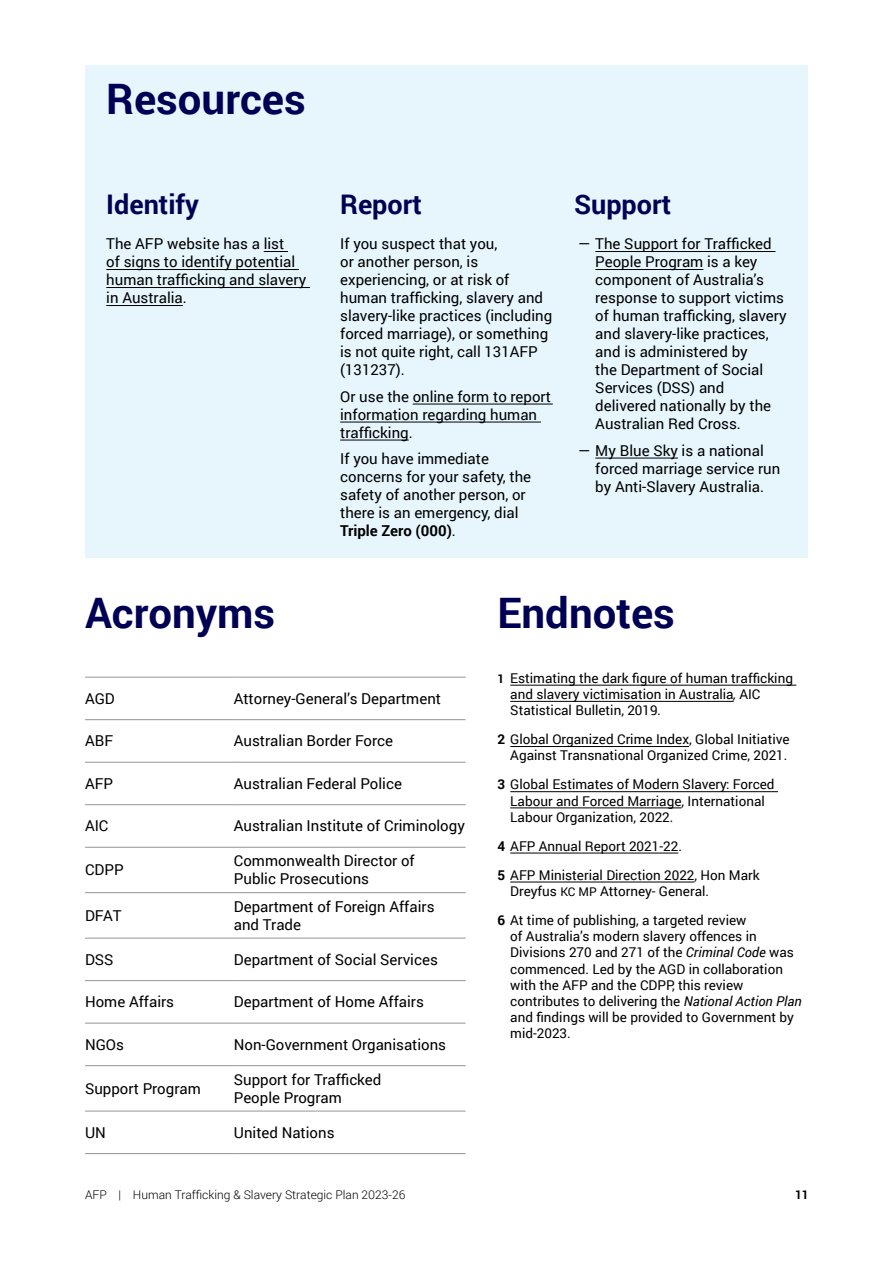
<style>
.page{position:relative;width:893px;height:1263px;background:#fff}
.page>*{position:absolute;margin:0;border:0;box-sizing:border-box;transform-origin:0 0}
.t1{font:700 42px "Roboto";color:#000054}
.t2{font:700 27px "Roboto";color:#000054}
.t3{font:15px/18px "Roboto";color:#000}
.t4{font:13.5px/16.2px "Roboto";color:#000}
.t5{font:300 12px "Roboto";color:#000}
.t6{font:700 12px "Roboto";color:#000}
.s1{font-weight:700}
.s2{font-weight:700;font-size:12px}
.s3{font-style:italic}
.s4{font-size:12px}
</style>
<div class="page">
<div style="left:85px;top:66px;width:723px;height:492px;background:#e7f6fd"></div>
<svg style="left:264px;top:251px;width:24px;height:1px"></svg>
<hr style="left:106px;top:269px;width:193px;height:1px;background:#000">
<hr style="left:106px;top:287px;width:204px;height:1px;background:#000">
<hr style="left:106px;top:305px;width:77px;height:1px;background:#000">
<hr style="left:413px;top:404px;width:140px;height:1px;background:#000">
<hr style="left:340px;top:422px;width:201px;height:1px;background:#000">
<hr style="left:340px;top:440px;width:69px;height:1px;background:#000">
<hr style="left:595px;top:251px;width:180px;height:1px;background:#000">
<hr style="left:595px;top:269px;width:108px;height:1px;background:#000">
<hr style="left:595px;top:458px;width:83px;height:1px;background:#000">
<hr style="left:85px;top:677px;width:149px;height:1px;background:#939598">
<hr style="left:234px;top:677px;width:232px;height:1px;background:#939598">
<hr style="left:85px;top:719px;width:149px;height:1px;background:#939598">
<hr style="left:234px;top:719px;width:232px;height:1px;background:#939598">
<hr style="left:85px;top:762px;width:149px;height:1px;background:#939598">
<hr style="left:234px;top:762px;width:232px;height:1px;background:#939598">
<hr style="left:85px;top:804px;width:149px;height:1px;background:#939598">
<hr style="left:234px;top:804px;width:232px;height:1px;background:#939598">
<hr style="left:85px;top:847px;width:149px;height:1px;background:#939598">
<hr style="left:234px;top:847px;width:232px;height:1px;background:#939598">
<hr style="left:85px;top:892px;width:149px;height:1px;background:#939598">
<hr style="left:234px;top:892px;width:232px;height:1px;background:#939598">
<hr style="left:85px;top:938px;width:149px;height:1px;background:#939598">
<hr style="left:234px;top:938px;width:232px;height:1px;background:#939598">
<hr style="left:85px;top:980px;width:149px;height:1px;background:#939598">
<hr style="left:234px;top:980px;width:232px;height:1px;background:#939598">
<hr style="left:85px;top:1023px;width:149px;height:1px;background:#939598">
<hr style="left:234px;top:1023px;width:232px;height:1px;background:#939598">
<hr style="left:85px;top:1065px;width:149px;height:1px;background:#939598">
<hr style="left:234px;top:1065px;width:232px;height:1px;background:#939598">
<hr style="left:85px;top:1111px;width:149px;height:1px;background:#939598">
<hr style="left:234px;top:1111px;width:232px;height:1px;background:#939598">
<hr style="left:85px;top:1153px;width:149px;height:1px;background:#939598">
<hr style="left:234px;top:1153px;width:232px;height:1px;background:#939598">
<hr style="left:510px;top:685px;width:286px;height:1px;background:#000">
<hr style="left:510px;top:701px;width:224px;height:1px;background:#000">
<hr style="left:510px;top:746px;width:179px;height:1px;background:#000">
<hr style="left:510px;top:791px;width:268px;height:1px;background:#000">
<hr style="left:510px;top:808px;width:171px;height:1px;background:#000">
<hr style="left:510px;top:853px;width:168px;height:1px;background:#000">
<hr style="left:510px;top:882px;width:185px;height:1px;background:#000">
<h1 class="t1" style="left:106px;top:69px;width:201px">Resources</h1>
<h2 class="t2" style="left:106px;top:186px;width:94px">Identify</h2>
<p class="t3" style="left:106px;top:234px;width:201px">The AFP website has a list<br>of signs to identify potential human trafficking and slavery in Australia.</p>
<h1 class="t1" style="left:85px;top:584px;width:192px">Acronyms</h1>
<h2 class="t2" style="left:340px;top:186px;width:83px">Report</h2>
<p class="t3" style="left:340px;top:234px;width:214px">If you suspect that you,<br>or another person, is experiencing, or at risk of human trafficking, slavery and slavery-like practices (including forced marriage), or something is not quite right, call 131AFP (131237).</p>
<p class="t3" style="left:340px;top:387px;width:212px">Or use the online form to report information regarding human trafficking.</p>
<p class="t3" style="left:340px;top:449px;width:192px">If you have immediate concerns for your safety, the safety of another person, or there is an emergency, dial<br><span class="s1">Triple Zero (000)</span>.</p>
<h2 class="t2" style="left:574px;top:186px;width:99px">Support</h2>
<p class="t3" style="left:595px;top:234px;width:193px;text-indent:-17px">— The Support for Trafficked<br>People Program is a key component of Australia’s response to support victims of human trafficking, slavery and slavery-like practices, and is administered by<br>the Department of Social<br>Services (DSS) and delivered nationally by the<br>Australian Red Cross.</p>
<p class="t3" style="left:595px;top:441px;width:186px;text-indent:-17px">— My Blue Sky is a national forced marriage service run by Anti-Slavery Australia.</p>
<h1 class="t1" style="left:497px;top:584px;width:179px">Endnotes</h1>
<p class="t3" style="left:85px;top:689px;width:31px">AGD</p>
<p class="t3" style="left:234px;top:689px;width:209px">Attorney-General’s Department</p>
<p class="t3" style="left:85px;top:731px;width:30px">ABF</p>
<p class="t3" style="left:234px;top:731px;width:161px">Australian Border Force</p>
<p class="t3" style="left:85px;top:774px;width:30px">AFP</p>
<p class="t3" style="left:234px;top:774px;width:170px">Australian Federal Police</p>
<p class="t3" style="left:85px;top:816px;width:25px">AIC</p>
<p class="t3" style="left:234px;top:816px;width:233px">Australian Institute of Criminology</p>
<p class="t3" style="left:85px;top:860px;width:40px">CDPP</p>
<p class="t3" style="left:234px;top:851px;width:182px">Commonwealth Director of<br>Public Prosecutions</p>
<p class="t3" style="left:85px;top:906px;width:38px">DFAT</p>
<p class="t3" style="left:234px;top:897px;width:202px">Department of Foreign Affairs and Trade</p>
<p class="t3" style="left:85px;top:950px;width:30px">DSS</p>
<p class="t3" style="left:234px;top:950px;width:205px">Department of Social Services</p>
<p class="t3" style="left:85px;top:992px;width:91px">Home Affairs</p>
<p class="t3" style="left:234px;top:992px;width:192px">Department of Home Affairs</p>
<p class="t3" style="left:85px;top:1035px;width:40px">NGOs</p>
<p class="t3" style="left:234px;top:1035px;width:214px">Non-Government Organisations</p>
<p class="t3" style="left:85px;top:1079px;width:117px">Support Program</p>
<p class="t3" style="left:234px;top:1070px;width:149px">Support for Trafficked<br>People Program</p>
<p class="t3" style="left:85px;top:1123px;width:22px">UN</p>
<p class="t3" style="left:234px;top:1123px;width:102px">United Nations</p>
<p class="t4" style="left:510px;top:669px;width:284px;text-indent:-13px"><span class="s2">1</span> Estimating the dark figure of human trafficking and slavery victimisation in Australia<span class="s3">,</span> AIC<br>Statistical Bulletin, 2019<span class="s3">.</span></p>
<p class="t4" style="left:497px;top:731px;width:294px;text-align:right"><span class="s1">2</span> Global Organized Crime Index, Global Initiative<br>Against Transnational Organized Crime, 2021.</p>
<p class="t4" style="left:510px;top:776px;width:266px;text-indent:-13px"><span class="s1">3</span> Global Estimates of Modern Slavery: Forced<br>Labour and Forced Marriage, International<br>Labour Organization, 2022.</p>
<p class="t4" style="left:497px;top:831px;width:264px;line-height:29px"><span class="s1">4</span> AFP Annual Report 2021-22.<br><span class="s1">5</span> AFP Ministerial Direction 2022, Hon Mark</p>
<p class="t4" style="left:497px;top:876px;width:250px;line-height:29px;text-indent:13px">Dreyfus <span class="s4">KC MP</span> Attorney- General.<br><span class="s1">6</span> At time of publishing, a targeted review</p>
<p class="t4" style="left:510px;top:928px;width:293px">of Australia’s modern slavery offences in Divisions 270 and 271 of the <span class="s3">Criminal Code</span> was commenced. Led by the AGD in collaboration with the AFP and the CDPP, this review contributes to delivering the <span class="s3">National Action Plan </span>and findings will be provided to Government by mid-2023.</p>
<p class="t5" style="left:85px;top:1186px;width:322px">AFP | Human Trafficking &amp; Slavery Strategic Plan 2023-26</p>
<p class="t6" style="left:795px;top:1186px;width:15px">11</p>
</div>
